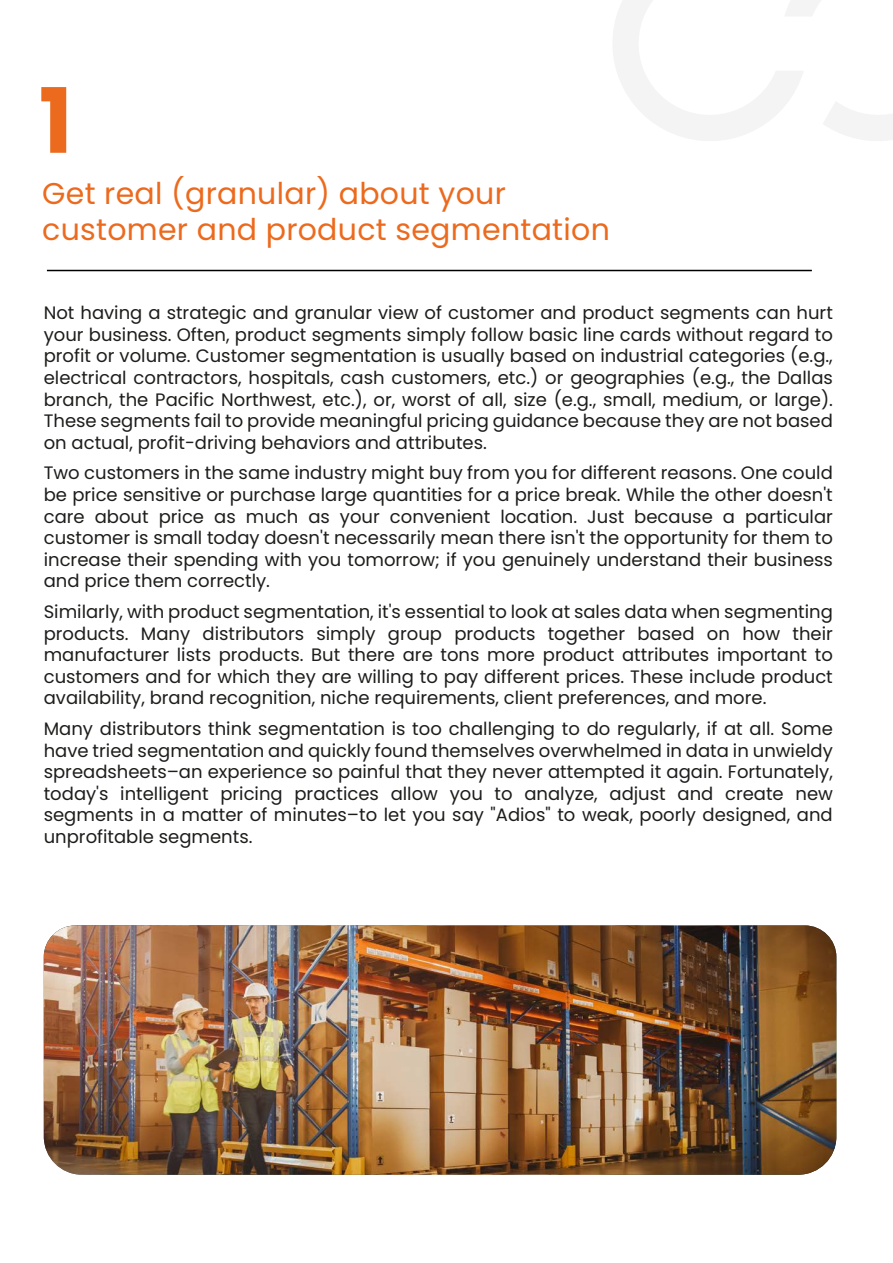
<style>
.page{position:relative;width:893px;height:1263px;background:#fff}
.page>*{position:absolute;margin:0;border:0;box-sizing:border-box;transform-origin:0 0}
.t1{font:700 90px "Poppins";color:#ec6a1d}
.t2{font:30px/36px "Poppins";letter-spacing:.01em;color:#ec6a1d}
.t3{font:18px/21.6px "Poppins";color:#1d1d1b;text-align:justify}
</style>
<div class="page">
<svg style="left:613px;top:0;width:280px;height:141px"></svg>
<hr style="left:47px;top:270px;width:765px;height:1px;background:#000">
<img style="left:44px;top:925px;width:792px;height:250px">
<h1 class="t1" style="left:39px;top:69px;width:35px">1</h1>
<h2 class="t2" style="left:42px;top:176px;width:569px">Get real (granular) about your customer and product segmentation</h2>
<p class="t3" style="left:44px;top:302px;width:791px">Not having a strategic and granular view of customer and product segments can hurt your business. Often, product segments simply follow basic line cards without regard to profit or volume. Customer segmentation is usually based on industrial categories (e.g., electrical contractors, hospitals, cash customers, etc.) or geographies (e.g., the Dallas branch, the Pacific Northwest, etc.), or, worst of all, size (e.g., small, medium, or large).<br>These segments fail to provide meaningful pricing guidance because they are not based on actual, profit-driving behaviors and attributes.</p>
<p class="t3" style="left:44px;top:462px;width:791px">Two customers in the same industry might buy from you for different reasons. One could be price sensitive or purchase large quantities for a price break. While the other doesn't care about price as much as your convenient location. Just because a particular customer is small today doesn't necessarily mean there isn't the opportunity for them to increase their spending with you tomorrow; if you genuinely understand their business and price them correctly.</p>
<p class="t3" style="left:44px;top:601px;width:791px">Similarly, with product segmentation, it's essential to look at sales data when segmenting products. Many distributors simply group products together based on how their manufacturer lists products. But there are tons more product attributes important to customers and for which they are willing to pay different prices. These include product availability, brand recognition, niche requirements, client preferences, and more.</p>
<p class="t3" style="left:44px;top:718px;width:791px">Many distributors think segmentation is too challenging to do regularly, if at all. Some have tried segmentation and quickly found themselves overwhelmed in data in unwieldy spreadsheets–an experience so painful that they never attempted it again. Fortunately, today's intelligent pricing practices allow you to analyze, adjust and create new segments in a matter of minutes–to let you say "Adios" to weak, poorly designed, and unprofitable segments.</p>
</div>
